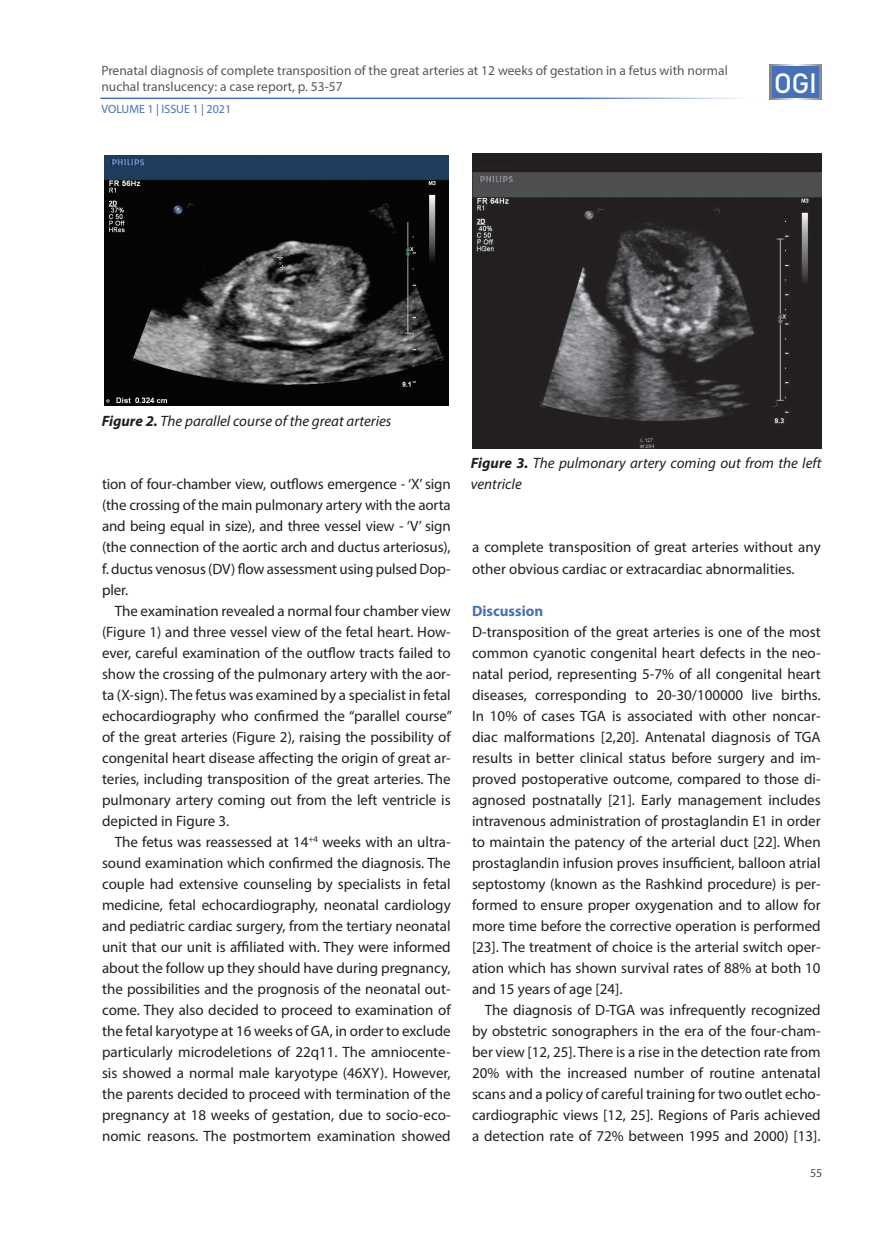
<style>
.page{position:relative;width:893px;height:1234px;background:#fff}
.page>*{position:absolute;margin:0;border:0;box-sizing:border-box;transform-origin:0 0}
.t1{font:27.6px "Bahnschrift";color:#fff}
.t2{font:15px/21px "Myriad Pro";color:#231f20;text-align:justify}
.t3{font:italic 15px/21px "Myriad Pro";color:#231f20}
.Heading_2{font:700 15px "Myriad Pro";color:#4671b8}
.t4{font:13.5px/16.2px "Myriad Pro";color:#57585a}
.t5{font:12px "Myriad Pro";color:#4671b8}
.t6{font:12px "Myriad Pro";color:#4b4c4d}
.s1{font-weight:700}
</style>
<div class="page">
<hr style="left:100px;top:98px;width:661px;height:1px;background:#4671b8">
<svg style="left:770px;top:64px;width:52px;height:36px"></svg>
<div style="left:772px;top:66px;width:47px;height:32px;background:#4671b8"></div>
<img style="left:104px;top:155px;width:344px;height:250px">
<img style="left:472px;top:153px;width:349px;height:295px">
<p class="t4" style="left:101px;top:62px;width:628px">Prenatal diagnosis of complete transposition of the great arteries at 12 weeks of gestation in a fetus with normal nuchal translucency: a case report, p. 53-57</p>
<p class="t5" style="left:101px;top:102px;width:131px">VOLUME 1 | ISSUE 1 | 2021</p>
<h1 class="t1" style="left:774px;top:66px;width:45px">OGI</h1>
<p class="t3" style="left:102px;top:410px;width:291px"><span class="s1">Figure 2.</span> The parallel course of the great arteries</p>
<p class="t2" style="left:102px;top:473px;width:350px">tion of four-chamber view, outflows emergence - ‘X’ sign (the crossing of the main pulmonary artery with the aorta and being equal in size), and three vessel view - ‘V’ sign (the connection of the aortic arch and ductus arteriosus), f. ductus venosus (DV) flow assessment using pulsed Dop&shy;pler.</p>
<p class="t2" style="left:102px;top:599px;width:351px;text-indent:13px">The examination revealed a normal four chamber view (Figure 1) and three vessel view of the fetal heart. How&shy;ever, careful examination of the outflow tracts failed to show the crossing of the pulmonary artery with the aor&shy;ta (X-sign). The fetus was examined by a specialist in fetal echocardiography who confirmed the “parallel course” of the great arteries (Figure 2), raising the possibility of congenital heart disease affecting the origin of great ar&shy;teries, including transposition of the great arteries. The pulmonary artery coming out from the left ventricle is depicted in Figure 3.</p>
<p class="t2" style="left:102px;top:830px;width:350px;text-indent:13px">The fetus was reassessed at 14<sup>+4</sup> weeks with an ultra&shy;sound examination which confirmed the diagnosis. The couple had extensive counseling by specialists in fetal medicine, fetal echocardiography, neonatal cardiology and pediatric cardiac surgery, from the tertiary neonatal unit that our unit is affiliated with. They were informed about the follow up they should have during pregnancy, the possibilities and the prognosis of the neonatal out&shy;come. They also decided to proceed to examination of the fetal karyotype at 16 weeks of GA, in order to exclude particularly microdeletions of 22q11. The amniocente&shy;sis showed a normal male karyotype (46XY). However, the parents decided to proceed with termination of the pregnancy at 18 weeks of gestation, due to socio-eco&shy;nomic reasons. The postmortem examination showed</p>
<p class="t3" style="left:471px;top:452px;width:352px"><span class="s1">Figure 3.</span> The pulmonary artery coming out from the left ventricle</p>
<p class="t2" style="left:472px;top:536px;width:350px">a complete transposition of great arteries without any other obvious cardiac or extracardiac abnormalities.</p>
<p class="Heading_2" style="left:472px;top:600px;width:73px">Discussion</p>
<p class="t2" style="left:472px;top:620px;width:350px">D-transposition of the great arteries is one of the most common cyanotic congenital heart defects in the neo&shy;natal period, representing 5-7% of all congenital heart diseases, corresponding to 20-30/100000 live births.<br>In 10% of cases TGA is associated with other noncar&shy;diac malformations [2,20]. Antenatal diagnosis of TGA results in better clinical status before surgery and im&shy;proved postoperative outcome, compared to those di&shy;agnosed postnatally [21]. Early management includes intravenous administration of prostaglandin E1 in order to maintain the patency of the arterial duct [22]. When prostaglandin infusion proves insufficient, balloon atrial septostomy (known as the Rashkind procedure) is per&shy;formed to ensure proper oxygenation and to allow for more time before the corrective operation is performed [23]. The treatment of choice is the arterial switch oper&shy;ation which has shown survival rates of 88% at both 10 and 15 years of age [24].</p>
<p class="t2" style="left:472px;top:998px;width:350px;text-indent:13px">The diagnosis of D-TGA was infrequently recognized by obstetric sonographers in the era of the four-cham&shy;ber view [12, 25]. There is a rise in the detection rate from 20% with the increased number of routine antenatal scans and a policy of careful training for two outlet echo&shy;cardiographic views [12, 25]. Regions of Paris achieved a detection rate of 72% between 1995 and 2000) [13].</p>
<p class="t6" style="left:810px;top:1165px;width:14px">55</p>
</div>
